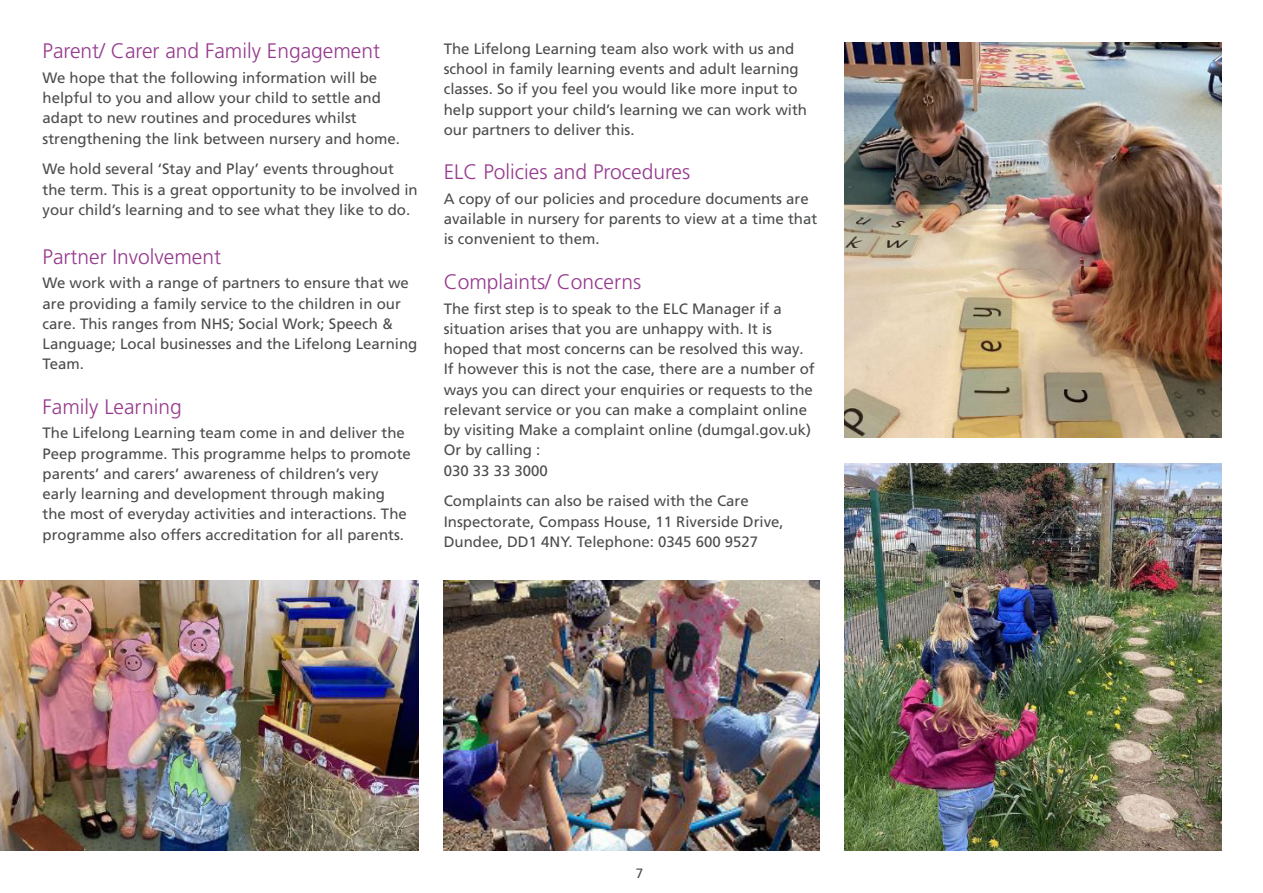
<style>
.page{position:relative;width:1263px;height:893px;background:#fff}
.page>*{position:absolute;margin:0;border:0;box-sizing:border-box;transform-origin:0 0}
.t1{font:300 21px "Frutiger LT Pro";color:#963a8e}
.Body{font:15px/20.2px "Frutiger LT Pro";color:#4b4c4d}
.t2{font:13.5px "Frutiger LT Pro";color:#4b4c4d}
</style>
<div class="page">
<img style="left:0;top:580px;width:418px;height:270px">
<img style="left:444px;top:580px;width:375px;height:270px">
<img style="left:845px;top:43px;width:376px;height:395px">
<img style="left:845px;top:463px;width:376px;height:387px">
<p class="t1" style="left:43px;top:39px;width:339px">Parent/ Carer and Family Engagement</p>
<p class="Body" style="left:43px;top:68px;width:359px">We hope that the following information will be helpful to you and allow your child to settle and adapt to new routines and procedures whilst strengthening the link between nursery and home.</p>
<p class="Body" style="left:43px;top:159px;width:377px">We hold several ‘Stay and Play’ events throughout the term. This is a great opportunity to be involved in your child’s learning and to see what they like to do.</p>
<p class="t1" style="left:43px;top:244px;width:180px">Partner Involvement</p>
<p class="Body" style="left:43px;top:273px;width:376px">We work with a range of partners to ensure that we are providing a family service to the children in our care. This ranges from NHS; Social Work; Speech &amp; Language; Local businesses and the Lifelong Learning Team.</p>
<p class="t1" style="left:43px;top:394px;width:141px">Family Learning</p>
<p class="Body" style="left:43px;top:423px;width:370px">The Lifelong Learning team come in and deliver the Peep programme. This programme helps to promote parents’ and carers’ awareness of children’s very early learning and development through making the most of everyday activities and interactions. The programme also offers accreditation for all parents.</p>
<p class="Body" style="left:444px;top:39px;width:365px">The Lifelong Learning team also work with us and school in family learning events and adult learning classes. So if you feel you would like more input to help support your child’s learning we can work with our partners to deliver this.</p>
<p class="t1" style="left:444px;top:160px;width:248px">ELC Policies and Procedures</p>
<p class="Body" style="left:444px;top:189px;width:375px">A copy of our policies and procedure documents are available in nursery for parents to view at a time that is convenient to them.</p>
<p class="t1" style="left:444px;top:270px;width:199px">Complaints/ Concerns</p>
<p class="Body" style="left:444px;top:298px;width:372px">The first step is to speak to the ELC Manager if a situation arises that you are unhappy with. It is hoped that most concerns can be resolved this way.<br>If however this is not the case, there are a number of ways you can direct your enquiries or requests to the relevant service or you can make a complaint online by visiting Make a complaint online (dumgal.gov.uk)<br>Or by calling :<br>030 33 33 3000</p>
<p class="Body" style="left:444px;top:491px;width:342px">Complaints can also be raised with the Care<br>Inspectorate, Compass House, 11 Riverside Drive,<br>Dundee, DD1 4NY. Telephone: 0345 600 9527</p>
<p class="t2" style="left:636px;top:865px;width:9px">7</p>
</div>
